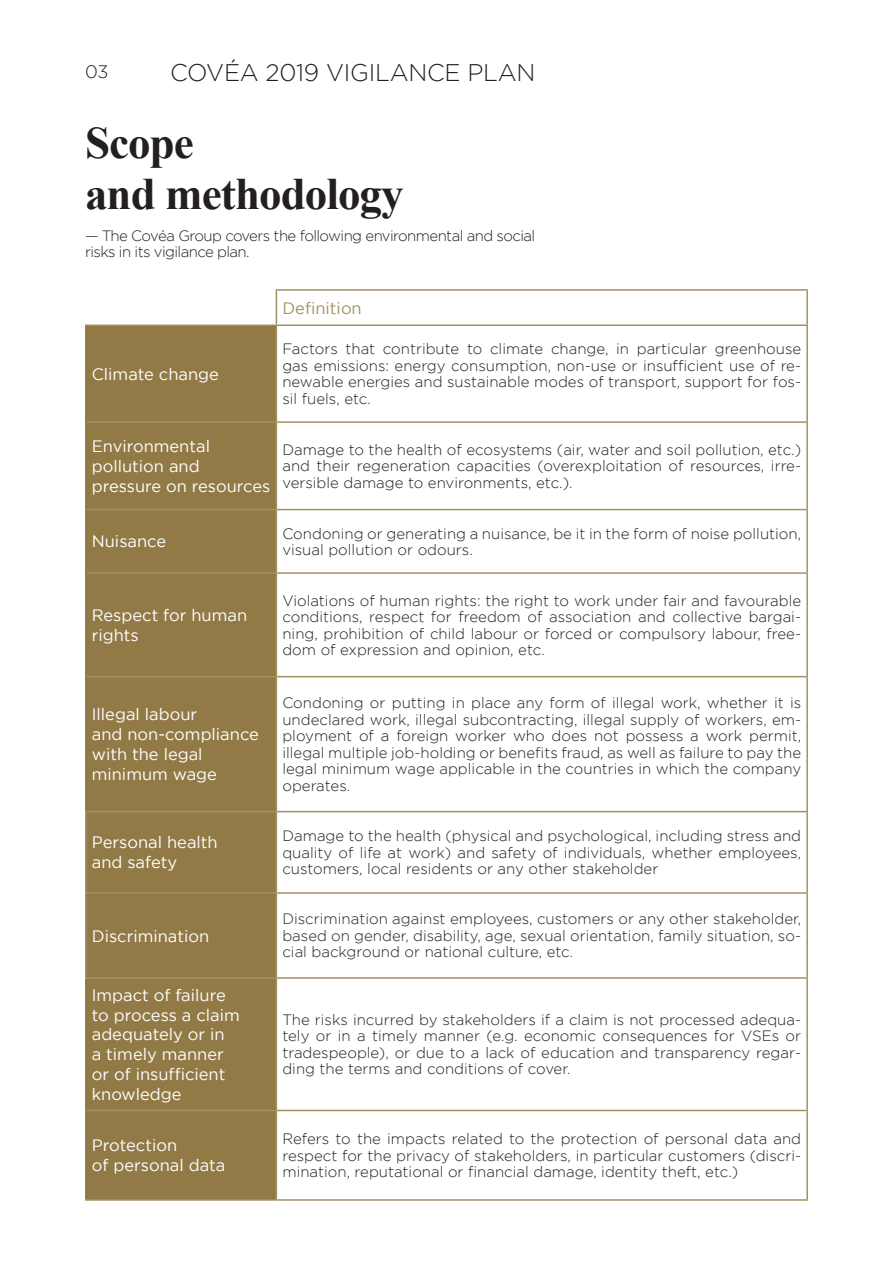
<style>
.page{position:relative;width:893px;height:1263px;background:#fff}
.page>*{position:absolute;margin:0;border:0;box-sizing:border-box;transform-origin:0 0}
.t1{font:700 45px "Times New Roman";letter-spacing:-.02em;color:#231f20}
.t2{font:300 24px "Gotham";letter-spacing:-.01em;color:#231f20}
.t3{font:300 18px "Gotham";color:#231f20}
.t4{font:16.5px/19.8px "Gotham";color:#fff}
.t5{font:16.5px "Gotham";color:#a29161}
.t6{font:300 15px/16.5px "Gotham";color:#231f20;text-align:justify}
.t7{font:300 15px/16.5px "Gotham";letter-spacing:-.04em;color:#231f20}
</style>
<div class="page">
<div style="left:87px;top:326px;width:189px;height:873px;background:#927a47"></div>
<hr style="left:276px;top:326px;width:1px;height:95px;background:#a29161">
<hr style="left:806px;top:326px;width:2px;height:95px;background:#a29161">
<hr style="left:87px;top:421px;width:189px;height:2px;background:#a29161">
<hr style="left:276px;top:421px;width:532px;height:2px;background:#a29161">
<hr style="left:276px;top:423px;width:1px;height:86px;background:#a29161">
<hr style="left:806px;top:423px;width:2px;height:86px;background:#a29161">
<hr style="left:87px;top:509px;width:189px;height:1px;background:#a29161">
<hr style="left:276px;top:509px;width:532px;height:1px;background:#a29161">
<hr style="left:276px;top:510px;width:1px;height:62px;background:#a29161">
<hr style="left:806px;top:510px;width:2px;height:62px;background:#a29161">
<hr style="left:87px;top:572px;width:189px;height:2px;background:#a29161">
<hr style="left:276px;top:572px;width:532px;height:2px;background:#a29161">
<hr style="left:276px;top:574px;width:1px;height:102px;background:#a29161">
<hr style="left:806px;top:574px;width:2px;height:102px;background:#a29161">
<hr style="left:87px;top:676px;width:189px;height:1px;background:#a29161">
<hr style="left:276px;top:676px;width:532px;height:1px;background:#a29161">
<hr style="left:276px;top:677px;width:1px;height:134px;background:#a29161">
<hr style="left:806px;top:677px;width:2px;height:134px;background:#a29161">
<hr style="left:276px;top:811px;width:532px;height:1px;background:#a29161">
<hr style="left:806px;top:812px;width:2px;height:80px;background:#a29161">
<hr style="left:276px;top:892px;width:532px;height:2px;background:#a29161">
<hr style="left:806px;top:894px;width:2px;height:83px;background:#a29161">
<hr style="left:276px;top:977px;width:532px;height:2px;background:#a29161">
<hr style="left:276px;top:979px;width:1px;height:131px;background:#a29161">
<hr style="left:806px;top:979px;width:2px;height:131px;background:#a29161">
<hr style="left:87px;top:1110px;width:189px;height:1px;background:#a29161">
<hr style="left:276px;top:1110px;width:532px;height:1px;background:#a29161">
<hr style="left:276px;top:1111px;width:1px;height:88px;background:#a29161">
<hr style="left:806px;top:1111px;width:2px;height:88px;background:#a29161">
<hr style="left:85px;top:1199px;width:191px;height:2px;background:#a29161">
<hr style="left:276px;top:1199px;width:532px;height:2px;background:#a29161">
<hr style="left:276px;top:289px;width:532px;height:2px;background:#a29161">
<hr style="left:806px;top:291px;width:2px;height:33px;background:#a29161">
<hr style="left:276px;top:324px;width:532px;height:2px;background:#a29161">
<hr style="left:276px;top:291px;width:1px;height:33px;background:#a29161">
<hr style="left:85px;top:324px;width:191px;height:2px;background:#a29161">
<hr style="left:85px;top:326px;width:2px;height:96px;background:#927a47">
<hr style="left:85px;top:422px;width:2px;height:88px;background:#927a47">
<hr style="left:85px;top:510px;width:2px;height:63px;background:#927a47">
<hr style="left:85px;top:573px;width:2px;height:104px;background:#927a47">
<hr style="left:85px;top:677px;width:2px;height:134px;background:#927a47">
<hr style="left:85px;top:979px;width:2px;height:131px;background:#927a47">
<hr style="left:85px;top:1110px;width:2px;height:89px;background:#927a47">
<hr style="left:85px;top:811px;width:191px;height:1px;background:#a29161">
<hr style="left:85px;top:812px;width:2px;height:80px;background:#a29161">
<hr style="left:276px;top:812px;width:1px;height:80px;background:#a29161">
<hr style="left:85px;top:892px;width:191px;height:2px;background:#a29161">
<hr style="left:85px;top:894px;width:2px;height:83px;background:#a29161">
<hr style="left:276px;top:894px;width:1px;height:83px;background:#a29161">
<hr style="left:85px;top:977px;width:191px;height:2px;background:#a29161">
<p class="t3" style="left:85px;top:61px;width:25px">03</p>
<p class="t2" style="left:170px;top:60px;width:367px">COVÉA 2019 VIGILANCE PLAN</p>
<p class="t1" style="left:85px;top:112px;width:110px">Scope</p>
<p class="t1" style="left:85px;top:163px;width:320px">and methodology</p>
<p class="t7" style="left:85px;top:227px;width:452px">— The Covéa Group covers the following environmental and social risks in its vigilance plan.</p>
<p class="t4" style="left:92px;top:364px;width:129px">Climate change</p>
<p class="t5" style="left:282px;top:299px;width:81px">Definition</p>
<p class="t6" style="left:282px;top:341px;width:520px">Factors that contribute to climate change, in particular greenhouse gas emissions: energy consumption, non-use or insufficient use of re&shy;newable energies and sustainable modes of transport, support for fos&shy;sil fuels, etc.</p>
<p class="t4" style="left:92px;top:436px;width:120px">Environmental</p>
<p class="t4" style="left:92px;top:456px;width:109px">pollution and</p>
<p class="t4" style="left:92px;top:476px;width:180px">pressure on resources</p>
<p class="t6" style="left:282px;top:441px;width:520px">Damage to the health of ecosystems (air, water and soil pollution, etc.) and their regeneration capacities (overexploitation of resources, irre&shy;versible damage to environments, etc.).</p>
<p class="t4" style="left:92px;top:531px;width:76px">Nuisance</p>
<p class="t6" style="left:282px;top:525px;width:520px">Condoning or generating a nuisance, be it in the form of noise pollution, visual pollution or odours.</p>
<p class="t4" style="left:92px;top:605px;width:157px">Respect for human rights</p>
<p class="t4" style="left:92px;top:704px;width:107px">Illegal labour</p>
<p class="t4" style="left:92px;top:724px;width:169px">and non-compliance with the legal</p>
<p class="t4" style="left:92px;top:764px;width:127px">minimum wage</p>
<p class="t4" style="left:92px;top:832px;width:127px">Personal health</p>
<p class="t4" style="left:92px;top:852px;width:87px">and safety</p>
<p class="t4" style="left:92px;top:925px;width:119px">Discrimination</p>
<p class="t4" style="left:92px;top:985px;width:135px">Impact of failure</p>
<p class="t4" style="left:92px;top:1004px;width:149px">to process a claim</p>
<p class="t4" style="left:92px;top:1024px;width:135px;text-align:justify">adequately or in a timely manner or of insufficient knowledge</p>
<p class="t4" style="left:92px;top:1135px;width:87px">Protection</p>
<p class="t4" style="left:92px;top:1155px;width:135px">of personal data</p>
<p class="t6" style="left:282px;top:592px;width:520px">Violations of human rights: the right to work under fair and favourable conditions, respect for freedom of association and collective bargai&shy;ning, prohibition of child labour or forced or compulsory labour, free&shy;dom of expression and opinion, etc.</p>
<p class="t6" style="left:282px;top:695px;width:520px">Condoning or putting in place any form of illegal work, whether it is undeclared work, illegal subcontracting, illegal supply of workers, em&shy;ployment of a foreign worker who does not possess a work permit, illegal multiple job-holding or benefits fraud, as well as failure to pay the legal minimum wage applicable in the countries in which the company operates.</p>
<p class="t6" style="left:282px;top:827px;width:520px">Damage to the health (physical and psychological, including stress and quality of life at work) and safety of individuals, whether employees, customers, local residents or any other stakeholder</p>
<p class="t6" style="left:282px;top:911px;width:520px">Discrimination against employees, customers or any other stakeholder, based on gender, disability, age, sexual orientation, family situation, so&shy;cial background or national culture, etc.</p>
<p class="t6" style="left:282px;top:1011px;width:520px">The risks incurred by stakeholders if a claim is not processed adequa&shy;tely or in a timely manner (e.g. economic consequences for VSEs or tradespeople), or due to a lack of education and transparency regar&shy;ding the terms and conditions of cover.</p>
<p class="t6" style="left:282px;top:1130px;width:520px">Refers to the impacts related to the protection of personal data and respect for the privacy of stakeholders, in particular customers (discri&shy;mination, reputational or financial damage, identity theft, etc.)</p>
</div>
